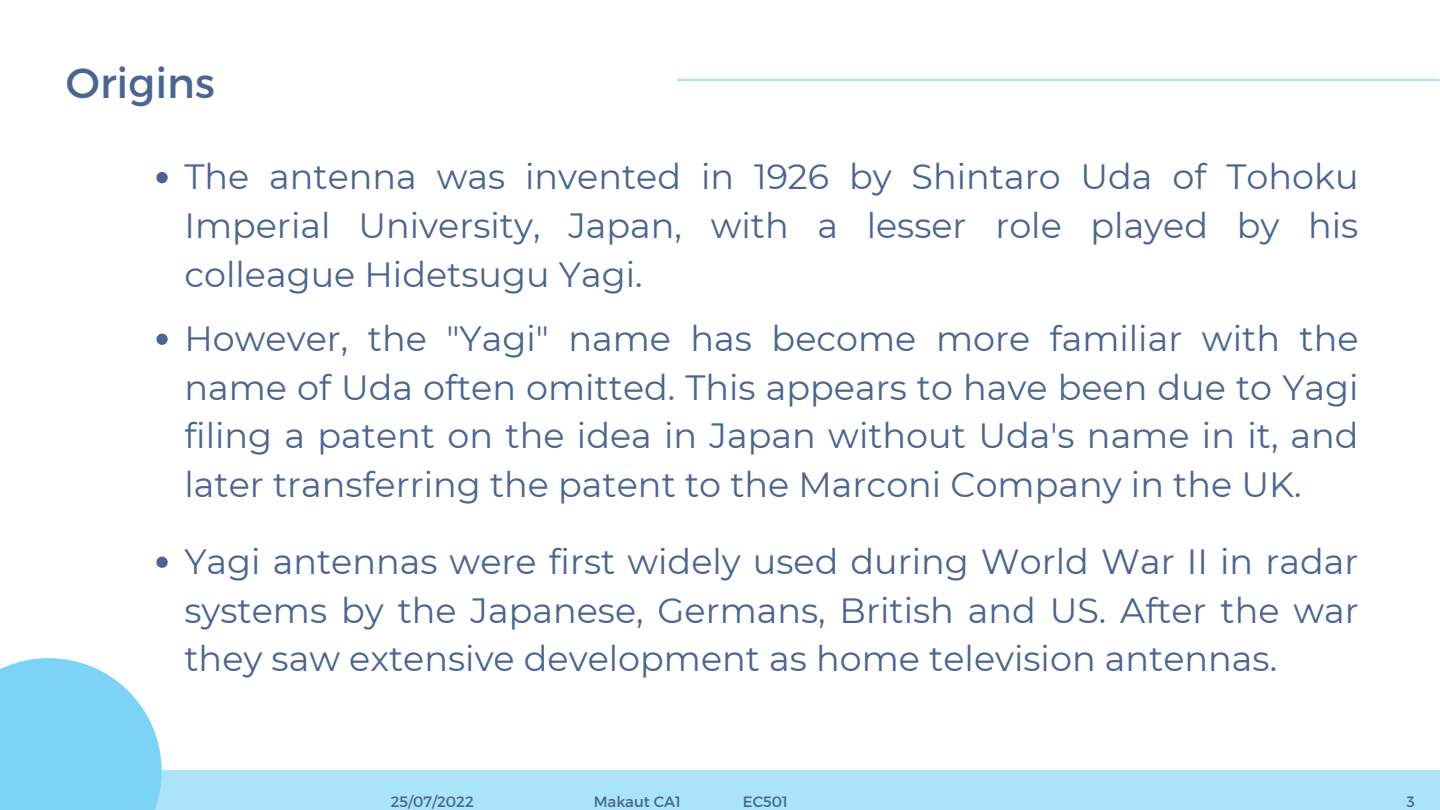
<style>
.page{position:relative;width:1440px;height:810px;background:#fff}
.page>*{position:absolute;margin:0;border:0;box-sizing:border-box;transform-origin:0 0}
.t1{font:42px "Montserrat";color:#496592}
.t2{font:35px/48.8px "Montserrat";color:#496592;text-align:justify}
.t3{font:15px "Montserrat";color:#496592}
</style>
<div class="page">
<hr style="left:678px;top:79px;width:761px;height:2px;background:#abe3f9">
<div style="left:0;top:771px;width:1440px;height:39px;background:#abe3f9"></div>
<svg style="left:0;top:658px;width:162px;height:152px;background:#89d8f7"></svg>
<svg style="left:156px;top:172px;width:12px;height:11px"></svg>
<svg style="left:156px;top:334px;width:12px;height:11px"></svg>
<svg style="left:156px;top:557px;width:12px;height:11px"></svg>
<p class="t1" style="left:66px;top:56px;width:150px">Origins</p>
<p class="t2" style="left:184px;top:152px;width:1176px">The antenna was invented in 1926 by Shintaro Uda of Tohoku Imperial University, Japan, with a lesser role played by his colleague Hidetsugu Yagi.</p>
<p class="t2" style="left:184px;top:314px;width:1176px">However, the "Yagi" name has become more familiar with the name of Uda often omitted. This appears to have been due to Yagi filing a patent on the idea in Japan without Uda's name in it, and later transferring the patent to the Marconi Company in the UK.</p>
<p class="t2" style="left:184px;top:537px;width:1176px">Yagi antennas were first widely used during World War II in radar systems by the Japanese, Germans, British and US. After the war they saw extensive development as home television antennas.</p>
<p class="t3" style="left:391px;top:792px;width:85px">25/07/2022</p>
<p class="t3" style="left:594px;top:792px;width:89px">Makaut CA1</p>
<p class="t3" style="left:743px;top:792px;width:47px">EC501</p>
<p class="t3" style="left:1407px;top:792px;width:10px">3</p>
</div>
